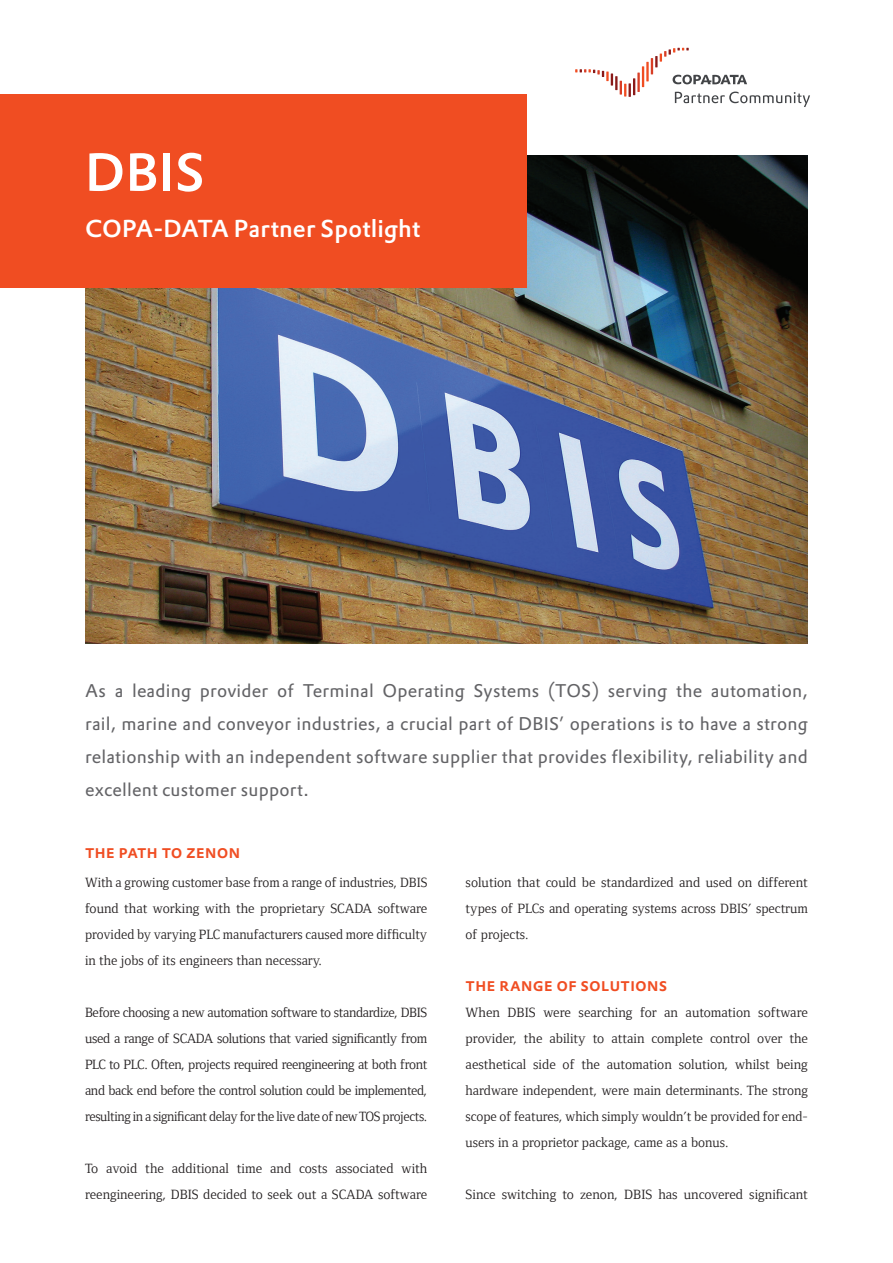
<style>
.page{position:relative;width:893px;height:1263px;background:#fff}
.page>*{position:absolute;margin:0;border:0;box-sizing:border-box;transform-origin:0 0}
.t1{font:500 52.5px "DTL Prokyon TOT";color:#fff}
.t2{font:500 24px "DTL Prokyon TOT";letter-spacing:.005em;color:#fff}
.t3{font:500 18.45px "DTL Prokyon TOT Caps";color:#f04d22}
.t4{font:18px/33px "DTL Prokyon TOT";letter-spacing:.01em;color:#636366;text-align:justify}
.t5{font:13.8px/26px "Foundry Form Serif";color:#231f20;text-align:justify}
</style>
<div class="page">
<img style="left:85px;top:155px;width:723px;height:488px">
<svg style="left:675px;top:92px;width:135px;height:15px"></svg>
<svg style="left:575px;top:69px;width:51px;height:28px"></svg>
<hr style="left:628px;top:83px;width:3px;height:14px;background:#8a1a19">
<svg style="left:633px;top:78px;width:2px;height:17px"></svg>
<hr style="left:637px;top:73px;width:3px;height:19px;background:#d83e26">
<hr style="left:642px;top:66px;width:2px;height:21px;background:#f04d22">
<hr style="left:646px;top:62px;width:3px;height:19px;background:#f04d22">
<svg style="left:651px;top:48px;width:96px;height:36px"></svg>
<div style="left:0;top:95px;width:526px;height:193px;background:#f04d22"></div>
<h1 class="t1" style="left:85px;top:138px;width:122px">DBIS</h1>
<h2 class="t2" style="left:85px;top:213px;width:337px">COPA-DATA Partner Spotlight</h2>
<p class="t4" style="left:85px;top:674px;width:724px">As a leading provider of Terminal Operating Systems (TOS) serving the automation, rail, marine and conveyor industries, a crucial part of DBIS’ operations is to have a strong relationship with an independent software supplier that provides flexibility, reliability and excellent customer support.</p>
<h3 class="t3" style="left:85px;top:839px;width:157px">the path to zenon</h3>
<p class="t5" style="left:85px;top:869px;width:344px">With a growing customer base from a range of industries, DBIS found that working with the proprietary SCADA software provided by varying PLC manufacturers caused more difficulty in the jobs of its engineers than necessary.</p>
<p class="t5" style="left:85px;top:999px;width:344px">Before choosing a new automation software to standardize, DBIS used a range of SCADA solutions that varied significantly from PLC to PLC. Often, projects required reengineering at both front and back end before the control solution could be implemented, resulting in a significant delay for the live date of new TOS projects.</p>
<p class="t5" style="left:85px;top:1155px;width:344px">To avoid the additional time and costs associated with reengineering, DBIS decided to seek out a SCADA software</p>
<p class="t5" style="left:466px;top:869px;width:344px">solution that could be standardized and used on different types of PLCs and operating systems across DBIS’ spectrum of projects.</p>
<h3 class="t3" style="left:466px;top:973px;width:203px">the range of solutions</h3>
<p class="t5" style="left:466px;top:999px;width:344px">When DBIS were searching for an automation software provider, the ability to attain complete control over the aesthetical side of the automation solution, whilst being hardware independent, were main determinants. The strong scope of features, which simply wouldn’t be provided for end&shy;users in a proprietor package, came as a bonus.</p>
<p class="t5" style="left:466px;top:1181px;width:344px">Since switching to zenon, DBIS has uncovered significant</p>
</div>
